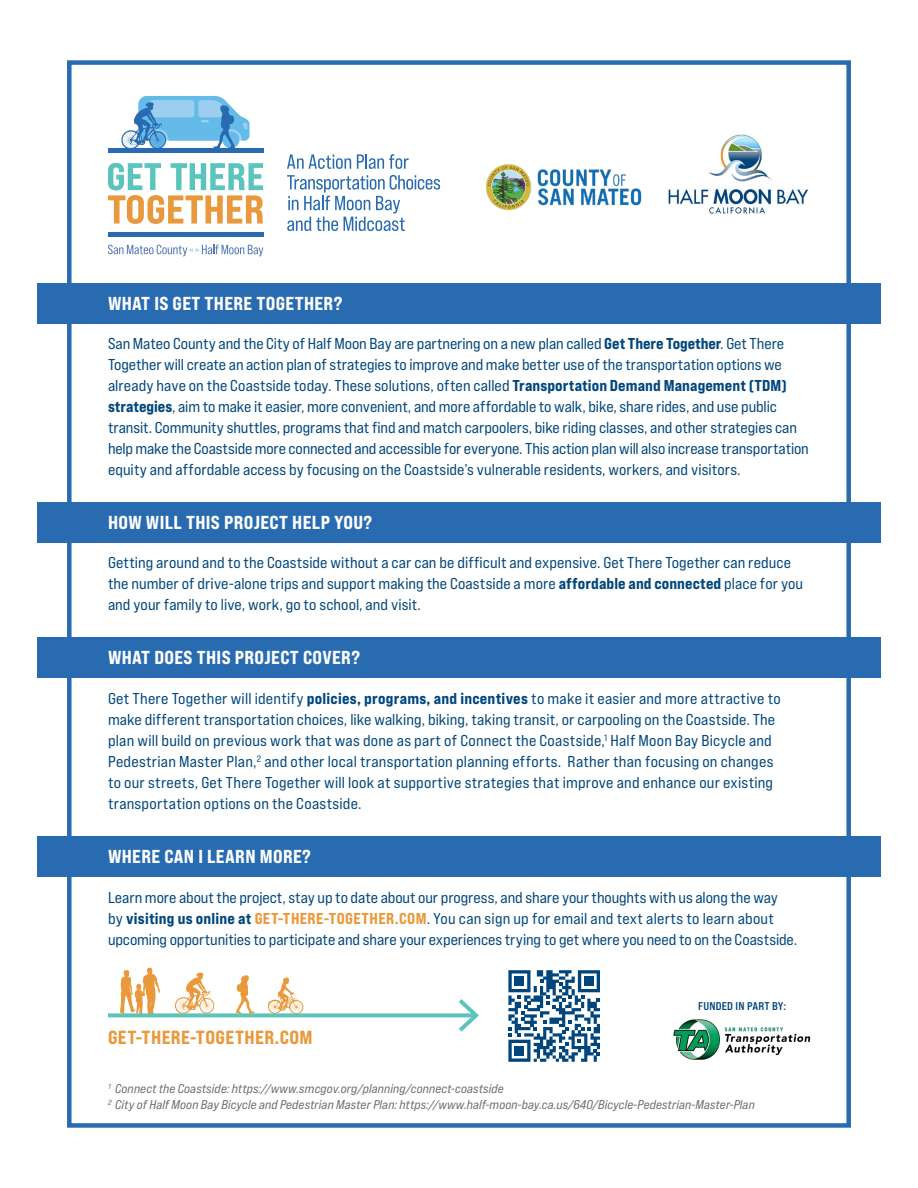
<style>
.page{position:relative;width:918px;height:1188px;background:#fff}
.page>*{position:absolute;margin:0;border:0;box-sizing:border-box;transform-origin:0 0}
.t1{font:19.05px "Bebas Neue Pro Exp Eb";letter-spacing:.02em;color:#e9993c}
.t2{font:18.75px "Bebas Neue Pro Exp Eb";letter-spacing:.02em;color:#fff}
.t3{font:15.75px/21px "Bebas Neue Pro Exp Rg";letter-spacing:.005em;color:#00467d}
.t4{font:12.75px "Bebas Neue Pro Exp It";letter-spacing:.01em;color:#6c6d70}
.t5{font:11.25px "Bebas Neue Pro Exp Bd";letter-spacing:.02em;color:#00467d}
.s1{font-family:"Bebas Neue Pro Exp Eb"}
.s2{font-family:"Bebas Neue Pro Exp Eb";color:#e9993c}
</style>
<div class="page">
<div style="left:67px;top:60px;width:784px;height:1068px;border:4px solid #286bb1"></div>
<img style="left:668px;top:134px;width:141px;height:80px">
<img style="left:486px;top:164px;width:156px;height:47px">
<hr style="left:108px;top:233px;width:155px;height:4px;background:#286bb1">
<div style="left:108px;top:148px;width:155px;height:5px;background:#286bb1"></div>
<svg style="left:121px;top:96px;width:128px;height:52px"></svg>
<svg style="left:108px;top:163px;width:155px;height:61px"></svg>
<svg style="left:108px;top:245px;width:155px;height:11px"></svg>
<svg style="left:287px;top:154px;width:64px;height:15px"></svg>
<svg style="left:357px;top:154px;width:52px;height:15px"></svg>
<svg style="left:287px;top:175px;width:153px;height:56px"></svg>
<svg style="left:175px;top:973px;width:40px;height:40px"></svg>
<svg style="left:236px;top:975px;width:19px;height:38px"></svg>
<svg style="left:268px;top:978px;width:35px;height:35px"></svg>
<svg style="left:120px;top:968px;width:40px;height:45px"></svg>
<svg style="left:459px;top:999px;width:20px;height:33px"></svg>
<svg style="left:108px;top:1013px;width:366px;height:4px"></svg>
<img style="left:673px;top:1019px;width:138px;height:41px">
<svg style="left:508px;top:970px;width:92px;height:92px"></svg>
<div style="left:515px;top:977px;width:9px;height:9px;background:#00467d"></div>
<div style="left:584px;top:977px;width:10px;height:9px;background:#00467d"></div>
<div style="left:515px;top:1046px;width:9px;height:9px;background:#00467d"></div>
<div style="left:37px;top:284px;width:844px;height:40px;background:#286bb1"></div>
<div style="left:37px;top:502px;width:844px;height:41px;background:#286bb1"></div>
<div style="left:37px;top:637px;width:844px;height:41px;background:#286bb1"></div>
<div style="left:37px;top:836px;width:844px;height:41px;background:#286bb1"></div>
<p class="t2" style="left:108px;top:292px;width:236px">WHAT IS GET THERE TOGETHER?</p>
<p class="t3" style="left:108px;top:333px;width:702px">San Mateo County and the City of Half Moon Bay are partnering on a new plan called <span class="s1">Get There Together</span>. Get There Together will create an action plan of strategies to improve and make better use of the transportation options we already have on the Coastside today. These solutions, often called <span class="s1">Transportation Demand Management (TDM) strategies</span>, aim to make it easier, more convenient, and more affordable to walk, bike, share rides, and use public transit. Community shuttles, programs that find and match carpoolers, bike riding classes, and other strategies can help make the Coastside more connected and accessible for everyone. This action plan will also increase transportation equity and affordable access by focusing on the Coastside’s vulnerable residents, workers, and visitors.</p>
<p class="t2" style="left:108px;top:510px;width:266px">HOW WILL THIS PROJECT HELP YOU?</p>
<p class="t3" style="left:108px;top:552px;width:697px">Getting around and to the Coastside without a car can be difficult and expensive. Get There Together can reduce the number of drive-alone trips and support making the Coastside a more <span class="s1">affordable and connected</span> place for you and your family to live, work, go to school, and visit.</p>
<p class="t2" style="left:108px;top:645px;width:254px">WHAT DOES THIS PROJECT COVER?</p>
<p class="t3" style="left:108px;top:688px;width:674px">Get There Together will identify <span class="s1">policies, programs, and incentives</span> to make it easier and more attractive to make different transportation choices, like walking, biking, taking transit, or carpooling on the Coastside. The plan will build on previous work that was done as part of Connect the Coastside,<sup>1</sup> Half Moon Bay Bicycle and Pedestrian Master Plan,<sup>2</sup> and other local transportation planning efforts. Rather than focusing on changes to our streets, Get There Together will look at supportive strategies that improve and enhance our existing transportation options on the Coastside.</p>
<p class="t2" style="left:108px;top:844px;width:204px">WHERE CAN I LEARN MORE?</p>
<p class="t3" style="left:108px;top:887px;width:691px">Learn more about the project, stay up to date about our progress, and share your thoughts with us along the way<br>by <span class="s1">visiting us online at</span> <span class="s2">GET-THERE-TOGETHER.COM</span>. You can sign up for email and text alerts to learn about upcoming opportunities to participate and share your experiences trying to get where you need to on the Coastside.</p>
<p class="t1" style="left:108px;top:1026px;width:206px">GET-THERE-TOGETHER.COM</p>
<p class="t5" style="left:698px;top:999px;width:89px">FUNDED IN PART BY:</p>
<p class="t4" style="left:108px;top:1080px;width:397px"><sup>1</sup> Connect the Coastside: https://www.smcgov.org/planning/connect-coastside</p>
<p class="t4" style="left:108px;top:1097px;width:648px"><sup>2</sup> City of Half Moon Bay Bicycle and Pedestrian Master Plan: https://www.half-moon-bay.ca.us/640/Bicycle-Pedestrian-Master-Plan</p>
</div>
